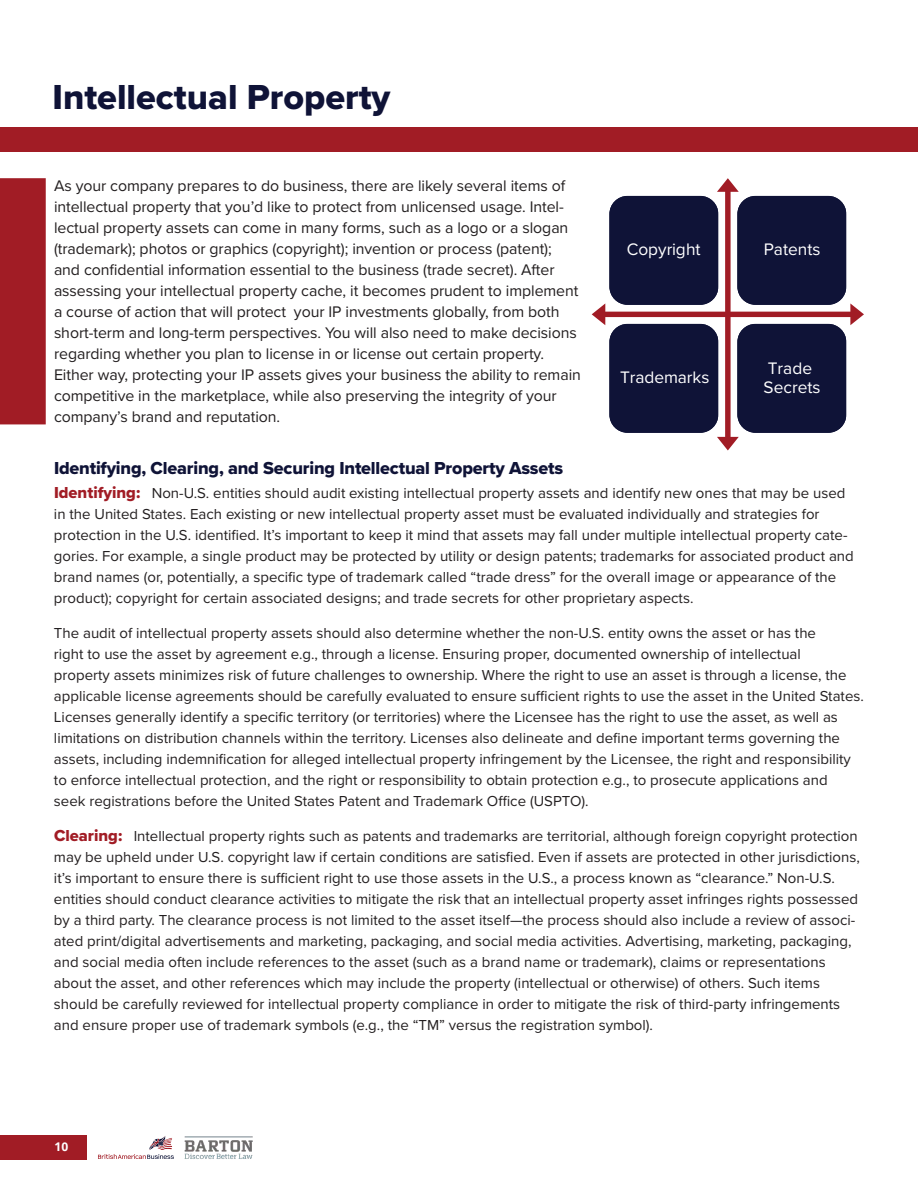
<style>
.page{position:relative;width:918px;height:1188px;background:#fff}
.page>*{position:absolute;margin:0;border:0;box-sizing:border-box;transform-origin:0 0}
.Heading_1___24pt{font:36px "Proxima Nova Extrabld";color:#0f1337}
.Subhead_1{font:18px "Proxima Nova Extrabld";letter-spacing:-.01em;color:#0f1337}
.t1{font:17.25px/18.6px "Proxima Nova";color:#fff}
.First_Paragraph{font:15.9px/21px "Proxima Nova";letter-spacing:-.005em;color:#231f20}
.Body_Text{font:15px/21px "Proxima Nova";color:#231f20}
.t2{font:700 12px "Open Sans";color:#fff}
.s1{font-family:"Proxima Nova Extrabld";font-size:16.5px;color:#a11c25}
</style>
<div class="page">
<div style="left:0;top:1135px;width:86px;height:25px;background:#a11c25"></div>
<img style="left:184px;top:1136px;width:69px;height:23px">
<svg style="left:98px;top:1136px;width:76px;height:23px"></svg>
<svg style="left:592px;top:178px;width:272px;height:272px"></svg>
<div style="left:609px;top:196px;width:109px;height:109px;background:#0f1337"></div>
<div style="left:737px;top:196px;width:109px;height:109px;background:#0f1337"></div>
<div style="left:609px;top:324px;width:109px;height:109px;background:#0f1337"></div>
<div style="left:737px;top:324px;width:109px;height:109px;background:#0f1337"></div>
<div style="left:0;top:127px;width:918px;height:24px;background:#a11c25"></div>
<div style="left:0;top:178px;width:46px;height:246px;background:#a11c25"></div>
<p class="Heading_1___24pt" style="left:52px;top:70px;width:340px">Intellectual Property</p>
<p class="First_Paragraph" style="left:54px;top:174px;width:528px">As your company prepares to do business, there are likely several items of intellectual property that you’d like to protect from unlicensed usage. Intel&shy;lectual property assets can come in many forms, such as a logo or a slogan (trademark); photos or graphics (copyright); invention or process (patent); and confidential information essential to the business (trade secret). After assessing your intellectual property cache, it becomes prudent to implement a course of action that will protect your IP investments globally, from both short-term and long-term perspectives. You will also need to make decisions regarding whether you plan to license in or license out certain property.<br>Either way, protecting your IP assets gives your business the ability to remain competitive in the marketplace, while also preserving the integrity of your company’s brand and reputation.</p>
<p class="Subhead_1" style="left:54px;top:454px;width:511px">Identifying, Clearing, and Securing Intellectual Property Assets</p>
<p class="Body_Text" style="left:54px;top:482px;width:801px"><span class="s1">Identifying:</span> Non-U.S. entities should audit existing intellectual property assets and identify new ones that may be used in the United States. Each existing or new intellectual property asset must be evaluated individually and strategies for protection in the U.S. identified. It’s important to keep it mind that assets may fall under multiple intellectual property cate&shy;gories. For example, a single product may be protected by utility or design patents; trademarks for associated product and brand names (or, potentially, a specific type of trademark called “trade dress” for the overall image or appearance of the product); copyright for certain associated designs; and trade secrets for other proprietary aspects.</p>
<p class="Body_Text" style="left:54px;top:622px;width:811px">The audit of intellectual property assets should also determine whether the non-U.S. entity owns the asset or has the<br>right to use the asset by agreement e.g., through a license. Ensuring proper, documented ownership of intellectual<br>property assets minimizes risk of future challenges to ownership. Where the right to use an asset is through a license, the applicable license agreements should be carefully evaluated to ensure sufficient rights to use the asset in the United States.<br>Licenses generally identify a specific territory (or territories) where the Licensee has the right to use the asset, as well as limitations on distribution channels within the territory. Licenses also delineate and define important terms governing the assets, including indemnification for alleged intellectual property infringement by the Licensee, the right and responsibility to enforce intellectual protection, and the right or responsibility to obtain protection e.g., to prosecute applications and<br>seek registrations before the United States Patent and Trademark Office (USPTO).</p>
<p class="Body_Text" style="left:54px;top:825px;width:807px"><span class="s1">Clearing:</span> Intellectual property rights such as patents and trademarks are territorial, although foreign copyright protection may be upheld under U.S. copyright law if certain conditions are satisfied. Even if assets are protected in other jurisdictions, it’s important to ensure there is sufficient right to use those assets in the U.S., a process known as “clearance.” Non-U.S. entities should conduct clearance activities to mitigate the risk that an intellectual property asset infringes rights possessed by a third party. The clearance process is not limited to the asset itself—the process should also include a review of associ&shy;ated print/digital advertisements and marketing, packaging, and social media activities. Advertising, marketing, packaging, and social media often include references to the asset (such as a brand name or trademark), claims or representations about the asset, and other references which may include the property (intellectual or otherwise) of others. Such items should be carefully reviewed for intellectual property compliance in order to mitigate the risk of third-party infringements and ensure proper use of trademark symbols (e.g., the “TM” versus the registration symbol).</p>
<p class="t1" style="left:627px;top:240px;width:75px">Copyright</p>
<p class="t1" style="left:764px;top:240px;width:58px">Patents</p>
<p class="t1" style="left:620px;top:368px;width:91px">Trademarks</p>
<p class="t1" style="left:764px;top:358px;width:58px">Trade<br>Secrets</p>
<p class="t2" style="left:54px;top:1138px;width:15px">10</p>
</div>
